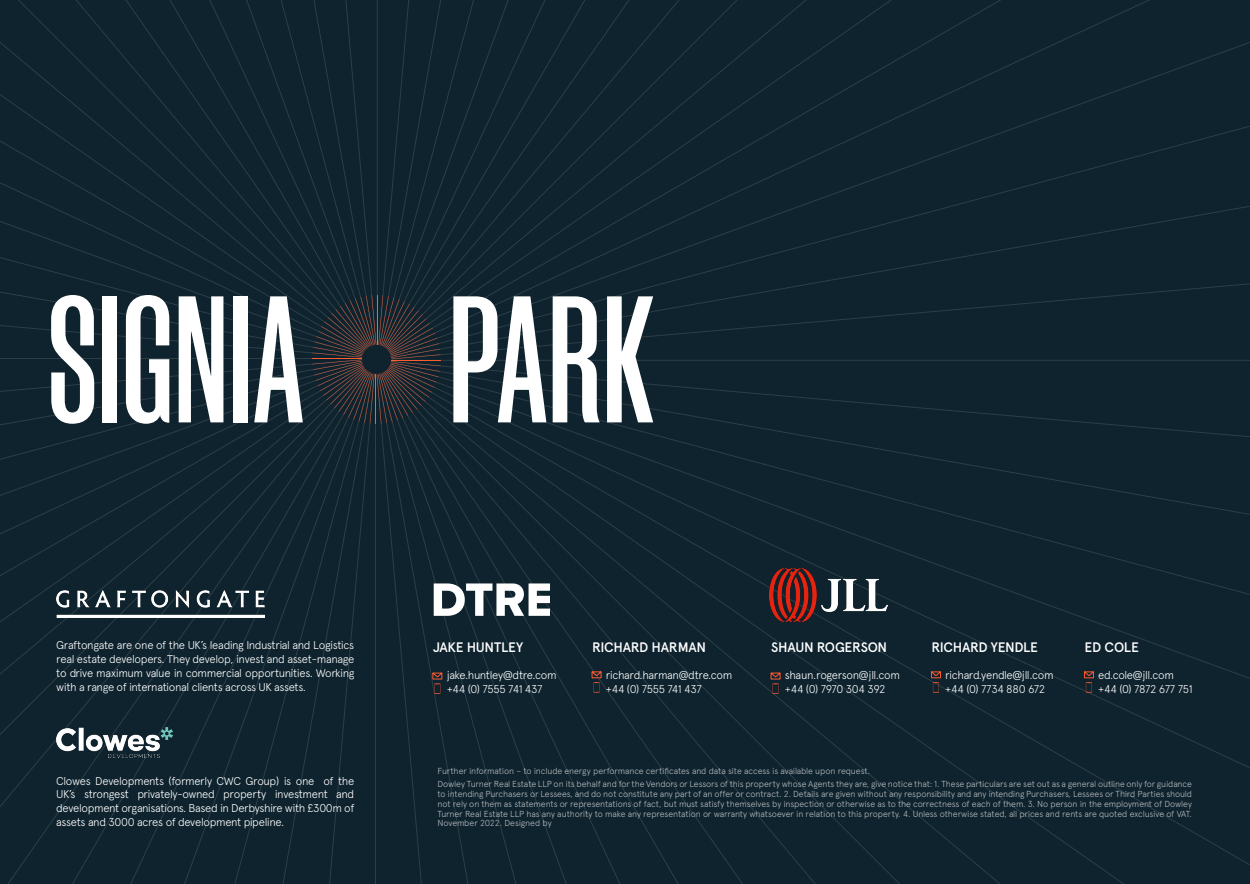
<style>
.page{position:relative;width:1250px;height:884px;background:#0e232e}
.page>*{position:absolute;margin:0;border:0;box-sizing:border-box;transform-origin:0 0}
.t1{font:500 13.75px "Apercu";letter-spacing:-.02em;color:#fff}
.t2{font:300 11.25px/13.8px "Apercu";letter-spacing:-.03em;color:#fff}
.t3{font:300 8.75px/9.7px "Apercu";letter-spacing:-.01em;color:#e1e1e1}
</style>
<div class="page">
<svg style="left:51px;top:295px;width:43px;height:129px"></svg>
<div style="left:102px;top:296px;width:15px;height:126px;background:#fff"></div>
<svg style="left:126px;top:295px;width:43px;height:129px"></svg>
<svg style="left:179px;top:296px;width:44px;height:126px"></svg>
<div style="left:233px;top:296px;width:15px;height:126px;background:#fff"></div>
<svg style="left:254px;top:296px;width:49px;height:126px"></svg>
<svg style="left:453px;top:296px;width:93px;height:126px"></svg>
<svg style="left:553px;top:296px;width:47px;height:126px"></svg>
<svg style="left:607px;top:296px;width:46px;height:126px"></svg>
<hr style="left:375px;top:374px;width:1px;height:50px;background:#ff5c30">
<svg style="left:312px;top:295px;width:129px;height:128px;background:#282c32"></svg>
<svg style="left:432px;top:672px;width:10px;height:22px"></svg>
<svg style="left:771px;top:672px;width:9px;height:22px"></svg>
<svg style="left:592px;top:671px;width:9px;height:21px"></svg>
<svg style="left:931px;top:671px;width:10px;height:21px"></svg>
<svg style="left:1084px;top:671px;width:10px;height:21px"></svg>
<svg style="left:434px;top:583px;width:116px;height:33px"></svg>
<img style="left:769px;top:569px;width:119px;height:52px">
<img style="left:57px;top:728px;width:115px;height:29px">
<img style="left:56px;top:591px;width:208px;height:26px">
<p class="t2" style="left:56px;top:638px;width:300px;text-align:justify">Graftongate are one of the UK’s leading Industrial and Logistics real estate developers. They develop, invest and asset-manage to drive maximum value in commercial opportunities. Working with a range of international clients across UK assets.</p>
<p class="t2" style="left:56px;top:773px;width:300px;text-align:justify">Clowes Developments (formerly CWC Group) is one of the UK’s strongest privately-owned property investment and development organisations. Based in Derbyshire with £300m of assets and 3000 acres of development pipeline.</p>
<h1 class="t1" style="left:433px;top:638px;width:92px">JAKE HUNTLEY</h1>
<p class="t2" style="left:447px;top:668px;width:111px">jake.huntley@dtre.com +44 (0) 7555 741 437</p>
<h1 class="t1" style="left:592px;top:638px;width:116px">RICHARD HARMAN</h1>
<p class="t2" style="left:606px;top:668px;width:128px">richard.harman@dtre.com +44 (0) 7555 741 437</p>
<h1 class="t1" style="left:771px;top:638px;width:118px">SHAUN ROGERSON</h1>
<p class="t2" style="left:785px;top:668px;width:117px">shaun.rogerson@jll.com +44 (0) 7970 304 392</p>
<h1 class="t1" style="left:932px;top:638px;width:108px">RICHARD YENDLE</h1>
<p class="t2" style="left:945px;top:668px;width:110px">richard.yendle@jll.com +44 (0) 7734 880 672</p>
<h1 class="t1" style="left:1085px;top:638px;width:56px">ED COLE</h1>
<p class="t2" style="left:1098px;top:668px;width:96px">ed.cole@jll.com +44 (0) 7872 677 751</p>
<p class="t3" style="left:438px;top:764px;width:756px;line-height:13.2px">Further information – to include energy performance certificates and data site access is available upon request.<br>Dowley Turner Real Estate LLP on its behalf and for the Vendors or Lessors of this property whose Agents they are, give notice that: 1. These particulars are set out as a general outline only for guidance</p>
<p class="t3" style="left:438px;top:789px;width:756px;text-align:justify">to intending Purchasers or Lessees, and do not constitute any part of an offer or contract. 2. Details are given without any responsibility and any intending Purchasers, Lessees or Third Parties should not rely on them as statements or representations of fact, but must satisfy themselves by inspection or otherwise as to the correctness of each of them. 3. No person in the employment of Dowley Turner Real Estate LLP has any authority to make any representation or warranty whatsoever in relation to this property. 4. Unless otherwise stated, all prices and rents are quoted exclusive of VAT.<br>November 2022. Designed by</p>
</div>
